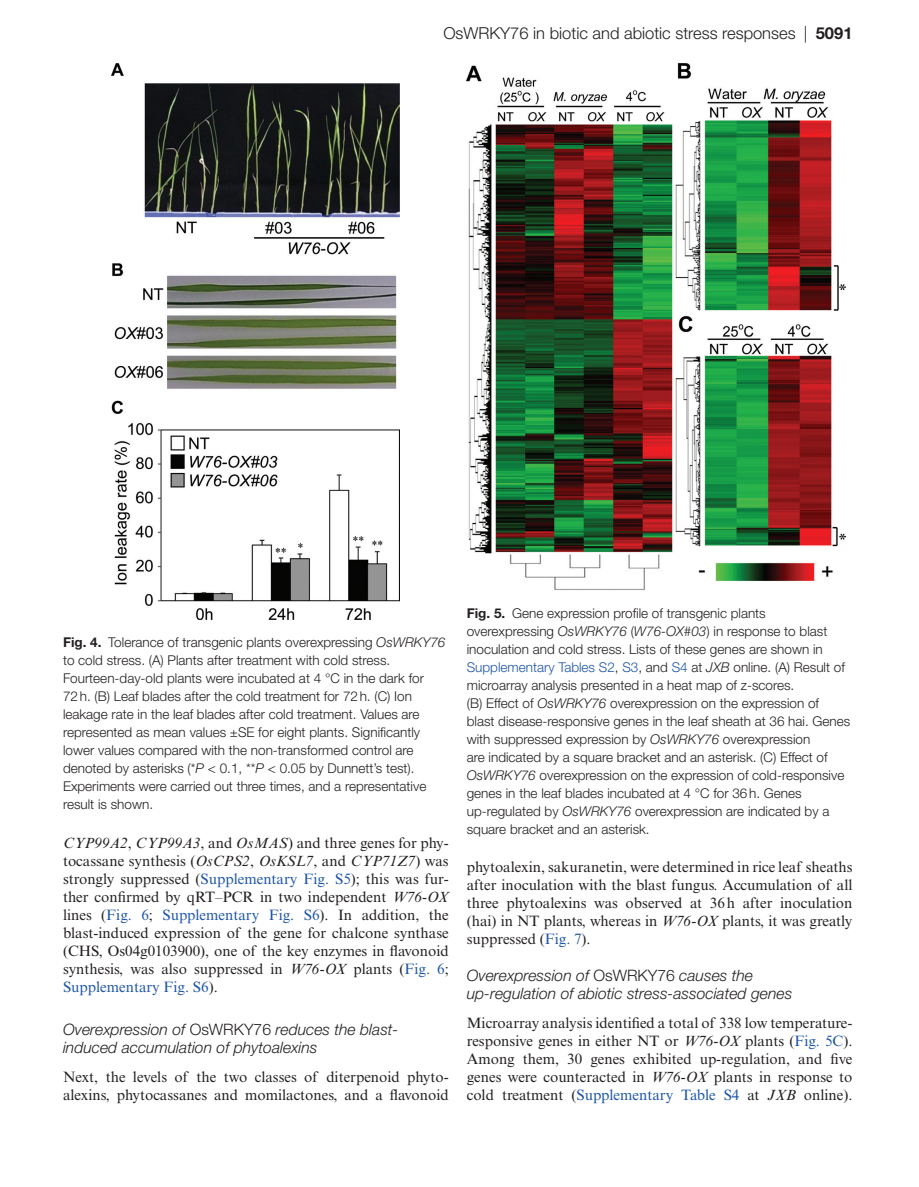
<style>
.page{position:relative;width:919px;height:1187px;background:#fff}
.page>*{position:absolute;margin:0;border:0;box-sizing:border-box;transform-origin:0 0}
.t1{font:300 16.5px "Helvetica Neue LT Std";color:#231f20}
.t2{font:italic 300 15.75px/18px "Helvetica Neue LT Std";color:#231f20}
.t3{font:15px/18px "Times New Roman MT Std";color:#231f20;text-align:justify}
.t4{font:300 13.5px/18px "Helvetica Neue LT Std";color:#231f20}
.s1{font-weight:700}
.s2{font-style:italic}
.s3{color:#1e56a6}
.s4{font-style:normal}
</style>
<div class="page">
<img style="left:112px;top:63px;width:288px;height:557px">
<img style="left:467px;top:63px;width:377px;height:527px">
<p class="t1" style="left:443px;top:23px;width:410px">OsWRKY76 in biotic and abiotic stress responses | <span class="s1">5091</span></p>
<p class="t4" style="left:63px;top:632px;width:384px"><span class="s1">Fig. 4.</span> Tolerance of transgenic plants overexpressing <span class="s2">OsWRKY76 </span>to cold stress. (A) Plants after treatment with cold stress.<br>Fourteen-day-old plants were incubated at 4 °C in the dark for 72h. (B) Leaf blades after the cold treatment for 72h. (C) Ion leakage rate in the leaf blades after cold treatment. Values are represented as mean values ±SE for eight plants. Significantly lower values compared with the non-transformed control are denoted by asterisks (*<span class="s2">P</span> &lt; 0.1, **<span class="s2">P</span> &lt; 0.05 by Dunnett’s test).<br>Experiments were carried out three times, and a representative result is shown.</p>
<p class="t3" style="left:63px;top:834px;width:387px"><span class="s2">CYP99A2</span>, <span class="s2">CYP99A3</span>, and <span class="s2">OsMAS</span>) and three genes for phy&shy;tocassane synthesis (<span class="s2">OsCPS2</span>, <span class="s2">OsKSL7</span>, and <span class="s2">CYP71Z7</span>) was strongly suppressed (<span class="s3">Supplementary Fig. S5</span>); this was fur&shy;ther confirmed by qRT–PCR in two independent <span class="s2">W76-OX </span>lines (<span class="s3">Fig. 6</span>; <span class="s3">Supplementary Fig. S6</span>). In addition, the blast-induced expression of the gene for chalcone synthase (CHS, Os04g0103900), one of the key enzymes in flavonoid synthesis, was also suppressed in <span class="s2">W76-OX</span> plants (<span class="s3">Fig. 6</span>; <span class="s3">Supplementary Fig. S6</span>).</p>
<p class="t2" style="left:63px;top:1020px;width:337px">Overexpression of <span class="s4">OsWRKY76</span> reduces the blast&shy;induced accumulation of phytoalexins</p>
<p class="t3" style="left:63px;top:1067px;width:387px">Next, the levels of the two classes of diterpenoid phyto&shy;alexins, phytocassanes and momilactones, and a flavonoid</p>
<p class="t4" style="left:467px;top:603px;width:385px"><span class="s1">Fig. 5.</span> Gene expression profile of transgenic plants overexpressing <span class="s2">OsWRKY76</span> (<span class="s2">W76-OX#03</span>) in response to blast inoculation and cold stress. Lists of these genes are shown in <span class="s3">Supplementary Tables S2</span>, <span class="s3">S3</span>, and <span class="s3">S4</span> at <span class="s2">JXB</span> online. (A) Result of microarray analysis presented in a heat map of z-scores.<br>(B) Effect of <span class="s2">OsWRKY76</span> overexpression on the expression of<br>blast disease-responsive genes in the leaf sheath at 36 hai. Genes with suppressed expression by <span class="s2">OsWRKY76</span> overexpression<br>are indicated by a square bracket and an asterisk. (C) Effect of <span class="s2">OsWRKY76</span> overexpression on the expression of cold-responsive genes in the leaf blades incubated at 4 °C for 36h. Genes up-regulated by <span class="s2">OsWRKY76</span> overexpression are indicated by a square bracket and an asterisk.</p>
<p class="t3" style="left:466px;top:857px;width:387px">phytoalexin, sakuranetin, were determined in rice leaf sheaths after inoculation with the blast fungus. Accumulation of all three phytoalexins was observed at 36h after inoculation (hai) in NT plants, whereas in <span class="s2">W76-OX</span> plants, it was greatly suppressed (<span class="s3">Fig. 7</span>).</p>
<p class="t2" style="left:467px;top:966px;width:327px">Overexpression of <span class="s4">OsWRKY76</span> causes the up-regulation of abiotic stress-associated genes</p>
<p class="t3" style="left:467px;top:1013px;width:387px">Microarray analysis identified a total of 338 low temperature&shy;responsive genes in either NT or <span class="s2">W76-OX</span> plants (<span class="s3">Fig. 5C</span>).<br>Among them, 30 genes exhibited up-regulation, and five genes were counteracted in <span class="s2">W76-OX</span> plants in response to cold treatment (<span class="s3">Supplementary Table S4</span> at <span class="s2">JXB</span> online).</p>
</div>
